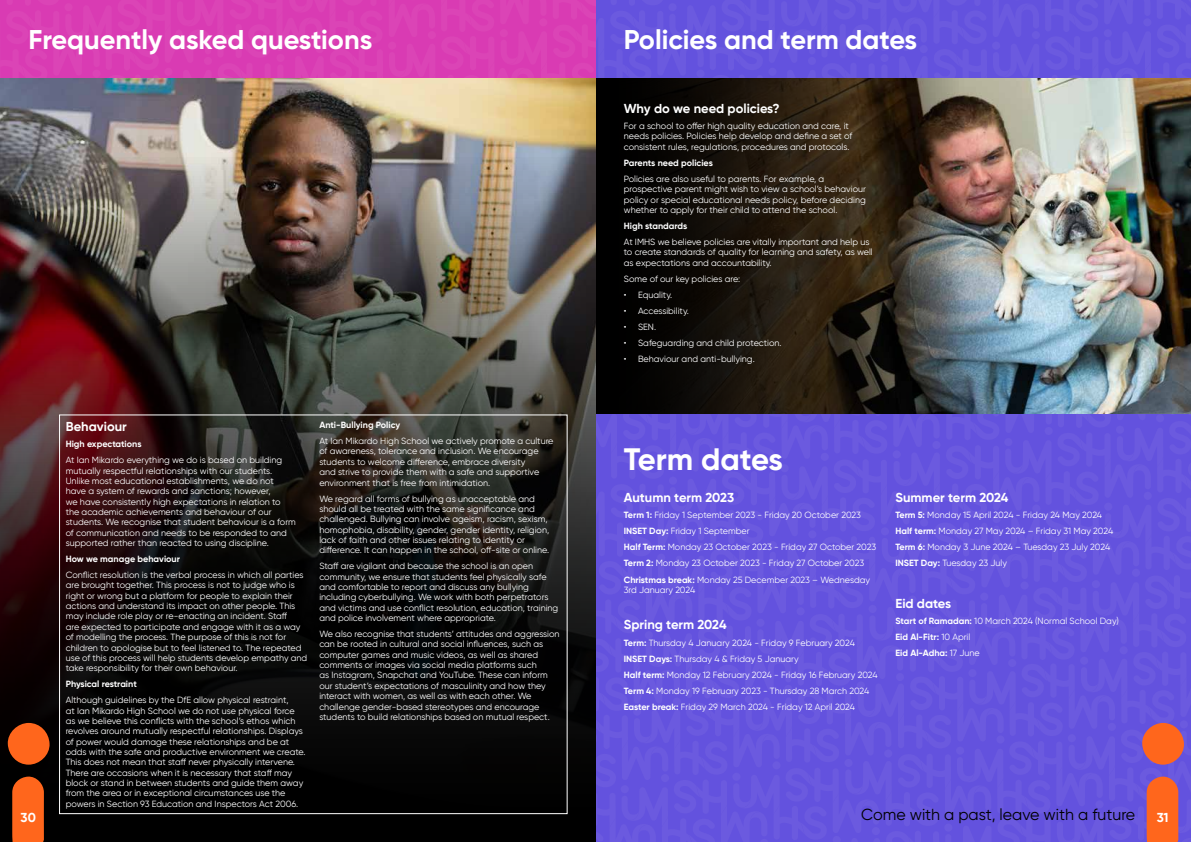
<style>
.page{position:relative;width:1191px;height:842px;background:#fff}
.page>*{position:absolute;margin:0;border:0;box-sizing:border-box;transform-origin:0 0}
.t1{font:700 31px "Gilroy";color:#fff}
.t2{font:700 27.1px "Gilroy";color:#fff}
.t3{font:16px "Gilroy";color:#000}
.t4{font:700 13px "Gilroy";color:#fff}
.t5{font:9px/10.3px "Gilroy";color:#fff}
.t6{font:700 9px "Gilroy";color:#fff}
.s1{font-weight:700}
</style>
<div class="page">
<img style="left:958px;top:77px;width:233px;height:337px">
<svg style="left:596px;top:77px;width:362px;height:337px;background:#221b14"></svg>
<img style="left:0;top:77px;width:596px;height:765px">
<svg style="left:0;top:0;width:1191px;height:77px;background:#a04ac9"></svg>
<img style="left:0;top:157px;width:595px;height:685px">
<svg style="left:7px;top:723px;width:43px;height:119px;background:#a54212"></svg>
<div style="left:596px;top:414px;width:595px;height:428px;background:#6352de"></div>
<h2 class="t2" style="left:28px;top:23px;width:345px">Frequently asked questions</h2>
<h2 class="t2" style="left:624px;top:23px;width:295px">Policies and term dates</h2>
<h3 class="t4" style="left:624px;top:100px;width:157px">Why do we need policies?</h3>
<p class="t5" style="left:624px;top:121px;width:230px">For a school to offer high quality education and care, it needs policies. Policies help develop and define a set of consistent rules, regulations, procedures and protocols.</p>
<p class="t6" style="left:624px;top:157px;width:90px">Parents need policies</p>
<p class="t5" style="left:624px;top:173px;width:244px">Policies are also useful to parents. For example, a prospective parent might wish to view a school’s behaviour policy or special educational needs policy, before deciding whether to apply for their child to attend the school.</p>
<p class="t6" style="left:624px;top:220px;width:65px">High standards</p>
<p class="t5" style="left:624px;top:237px;width:250px">At IMHS we believe policies are vitally important and help us to create standards of quality for learning and safety, as well as expectations and accountability.</p>
<p class="t5" style="left:624px;top:273px;width:118px">Some of our key policies are:</p>
<p class="t5" style="left:624px;top:289px;width:50px">• Equality.</p>
<p class="t5" style="left:624px;top:305px;width:66px">• Accessibility.</p>
<p class="t5" style="left:624px;top:321px;width:34px">• SEN.</p>
<p class="t5" style="left:624px;top:337px;width:159px">• Safeguarding and child protection.</p>
<p class="t5" style="left:624px;top:353px;width:132px">• Behaviour and anti-bullying.</p>
<p class="t6" style="left:319px;top:419px;width:82px">Anti-Bullying Policy</p>
<p class="t5" style="left:319px;top:436px;width:236px">At Ian Mikardo High School we actively promote a culture of awareness, tolerance and inclusion. We encourage students to welcome difference, embrace diversity<br>and strive to provide them with a safe and supportive environment that is free from intimidation.</p>
<p class="t5" style="left:319px;top:493px;width:231px">We regard all forms of bullying as unacceptable and should all be treated with the same significance and challenged. Bullying can involve ageism, racism, sexism, homophobia, disability, gender, gender identity, religion, lack of faith and other issues relating to identity or difference. It can happen in the school, off-site or online.</p>
<p class="t5" style="left:319px;top:561px;width:240px">Staff are vigilant and because the school is an open community, we ensure that students feel physically safe and comfortable to report and discuss any bullying including cyberbullying. We work with both perpetrators and victims and use conflict resolution, education, training and police involvement where appropriate.</p>
<p class="t5" style="left:319px;top:629px;width:242px">We also recognise that students’ attitudes and aggression can be rooted in cultural and social influences, such as computer games and music videos, as well as shared comments or images via social media platforms such<br>as Instagram, Snapchat and YouTube. These can inform our student’s expectations of masculinity and how they interact with women, as well as with each other. We challenge gender-based stereotypes and encourage students to build relationships based on mutual respect.</p>
<h3 class="t4" style="left:66px;top:418px;width:63px">Behaviour</h3>
<p class="t6" style="left:66px;top:438px;width:77px">High expectations</p>
<p class="t5" style="left:66px;top:455px;width:232px">At Ian Mikardo everything we do is based on building mutually respectful relationships with our students.<br>Unlike most educational establishments, we do not have a system of rewards and sanctions; however,<br>we have consistently high expectations in relation to the academic achievements and behaviour of our students. We recognise that student behaviour is a form of communication and needs to be responded to and supported rather than reacted to using discipline.</p>
<p class="t6" style="left:66px;top:553px;width:116px">How we manage behaviour</p>
<p class="t5" style="left:66px;top:570px;width:243px">Conflict resolution is the verbal process in which all parties are brought together. This process is not to judge who is right or wrong but a platform for people to explain their actions and understand its impact on other people. This may include role play or re-enacting an incident. Staff<br>are expected to participate and engage with it as a way of modelling the process. The purpose of this is not for children to apologise but to feel listened to. The repeated use of this process will help students develop empathy and take responsibility for their own behaviour.</p>
<p class="t6" style="left:66px;top:678px;width:73px">Physical restraint</p>
<p class="t5" style="left:66px;top:695px;width:241px">Although guidelines by the DfE allow physical restraint,<br>at Ian Mikardo High School we do not use physical force as we believe this conflicts with the school’s ethos which revolves around mutually respectful relationships. Displays of power would damage these relationships and be at odds with the safe and productive environment we create.<br>This does not mean that staff never physically intervene.<br>There are occasions when it is necessary that staff may block or stand in between students and guide them away from the area or in exceptional circumstances use the powers in Section 93 Education and Inspectors Act 2006.</p>
<h1 class="t1" style="left:624px;top:440px;width:160px">Term dates</h1>
<h3 class="t4" style="left:624px;top:490px;width:112px">Autumn term 2023</h3>
<p class="t5" style="left:624px;top:507px;width:254px;line-height:16px"><span class="s1">Term 1:</span> Friday 1 September 2023 - Friday 20 October 2023<br><span class="s1">INSET Day:</span> Friday 1 September<br><span class="s1">Half Term:</span> Monday 23 October 2023 - Friday 27 October 2023<br><span class="s1">Term 2:</span> Monday 23 October 2023 - Friday 27 October 2023<br><span class="s1">Christmas break:</span> Monday 25 December 2023 – Wednesday</p>
<p class="t5" style="left:624px;top:584px;width:73px">3rd January 2024</p>
<h3 class="t4" style="left:624px;top:617px;width:104px">Spring term 2024</h3>
<p class="t5" style="left:624px;top:634px;width:255px;line-height:16px"><span class="s1">Term:</span> Thursday 4 January 2024 - Friday 9 February 2024<br><span class="s1">INSET Days:</span> Thursday 4 &amp; Friday 5 January<br><span class="s1">Half term:</span> Monday 12 February 2024 - Friday 16 February 2024<br><span class="s1">Term 4:</span> Monday 19 February 2023 - Thursday 28 March 2024<br><span class="s1">Easter break:</span> Friday 29 March 2024 - Friday 12 April 2024</p>
<h3 class="t4" style="left:895px;top:490px;width:114px">Summer term 2024</h3>
<p class="t5" style="left:895px;top:507px;width:219px;line-height:16px"><span class="s1">Term 5:</span> Monday 15 April 2024 - Friday 24 May 2024<br><span class="s1">Half term:</span> Monday 27 May 2024 – Friday 31 May 2024<br><span class="s1">Term 6:</span> Monday 3 June 2024 – Tuesday 23 July 2024<br><span class="s1">INSET Day:</span> Tuesday 23 July</p>
<h3 class="t4" style="left:895px;top:595px;width:57px">Eid dates</h3>
<p class="t5" style="left:895px;top:612px;width:225px;line-height:16px"><span class="s1">Start of Ramadan:</span> 10 March 2024 (Normal School Day)<br><span class="s1">Eid Al-Fitr:</span> 10 April<br><span class="s1">Eid Al-Adha:</span> 17 June</p>
<h3 class="t4" style="left:21px;top:810px;width:17px">30</h3>
<h3 class="t3" style="left:861px;top:805px;width:275px">Come with a past, leave with a future</h3>
<h3 class="t4" style="left:1156px;top:810px;width:13px">31</h3>
</div>
